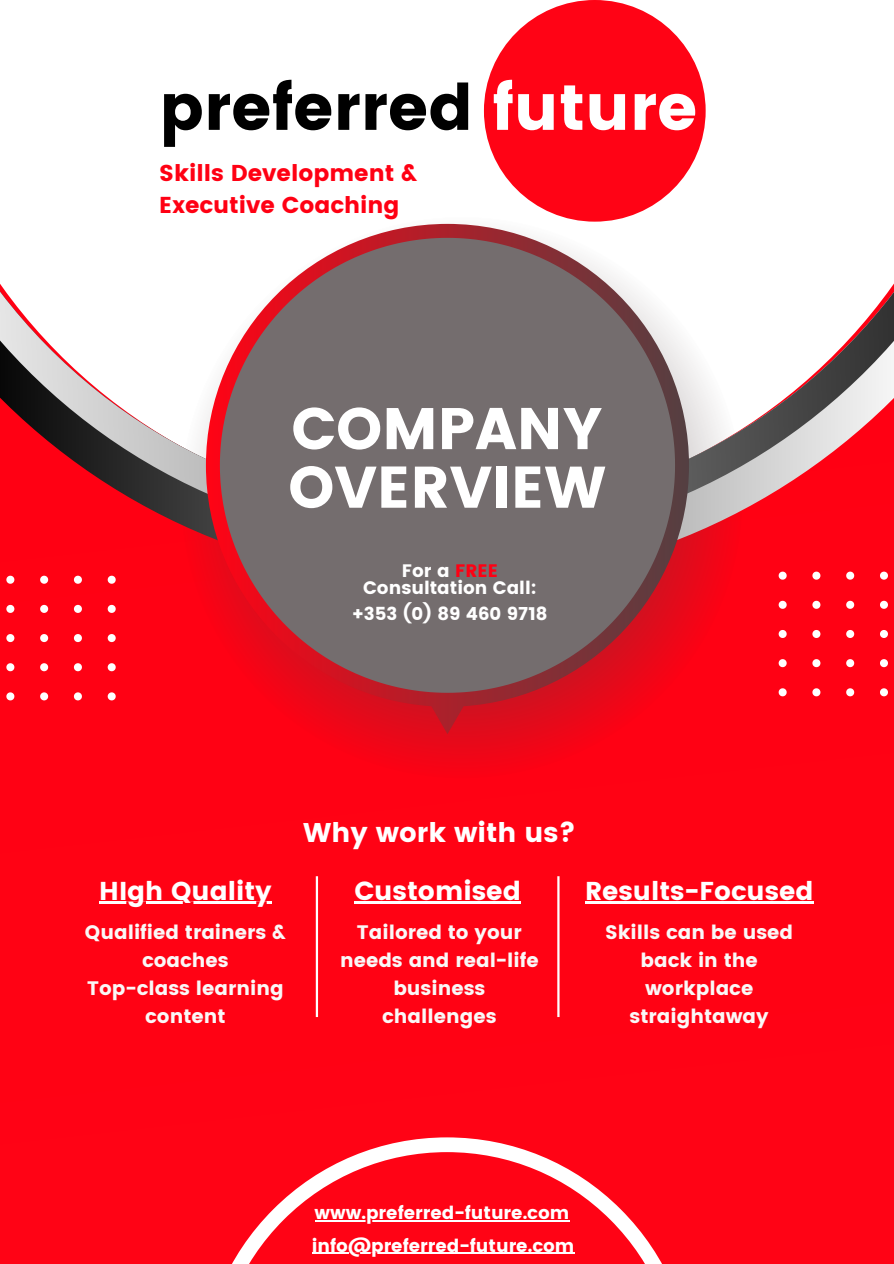
<style>
.page{position:relative;width:894px;height:1264px;background:#fff}
.page>*{position:absolute;margin:0;border:0;box-sizing:border-box;transform-origin:0 0}
.t1{font:63.9px "Poppins";color:#000}
.t2{font:58.5px/58.5px "Poppins";color:#fff}
.t3{font:27px "Poppins";color:#fff}
.t4{font:26.1px "Poppins";color:#fff}
.t5{font:25.8px "Poppins";color:#fff}
.t6{font:22.95px "Poppins";color:#ff0013}
.t7{font:19.5px/28.2px "Poppins";color:#faf8f7;text-align:center}
.t8{font:18px "Poppins";color:#fff}
.s1{color:#fff}
.s2{color:#ff0013}
</style>
<div class="page">
<div style="left:0;top:583px;width:893px;height:680px;background:#ff0214"></div>
<svg style="left:180px;top:216px;width:562px;height:562px;fill:#ff0215"></svg>
<svg style="left:0;top:544px;width:893px;height:39px;background:#fb0214"></svg>
<svg style="left:0;top:249px;width:893px;height:295px"></svg>
<svg style="left:206px;top:224px;width:482px;height:482px;background:#a92630"></svg>
<svg style="left:220px;top:238px;width:454px;height:454px"></svg>
<svg style="left:230px;top:248px;width:434px;height:434px;background:#836a6d"></svg>
<svg style="left:778px;top:571px;width:8px;height:8px"></svg>
<svg style="left:812px;top:571px;width:8px;height:8px"></svg>
<svg style="left:845px;top:571px;width:9px;height:8px"></svg>
<svg style="left:879px;top:571px;width:8px;height:8px"></svg>
<svg style="left:778px;top:600px;width:8px;height:9px"></svg>
<svg style="left:812px;top:600px;width:8px;height:9px"></svg>
<svg style="left:845px;top:600px;width:9px;height:9px"></svg>
<svg style="left:879px;top:600px;width:8px;height:9px"></svg>
<svg style="left:778px;top:630px;width:8px;height:8px"></svg>
<svg style="left:812px;top:630px;width:8px;height:8px"></svg>
<svg style="left:845px;top:630px;width:9px;height:8px"></svg>
<svg style="left:879px;top:630px;width:8px;height:8px"></svg>
<svg style="left:778px;top:659px;width:8px;height:8px"></svg>
<svg style="left:812px;top:659px;width:8px;height:8px"></svg>
<svg style="left:845px;top:659px;width:9px;height:8px"></svg>
<svg style="left:879px;top:659px;width:8px;height:8px"></svg>
<svg style="left:778px;top:688px;width:8px;height:8px"></svg>
<svg style="left:812px;top:688px;width:8px;height:8px"></svg>
<svg style="left:845px;top:688px;width:9px;height:8px"></svg>
<svg style="left:879px;top:688px;width:8px;height:8px"></svg>
<svg style="left:6px;top:575px;width:8px;height:8px"></svg>
<svg style="left:40px;top:575px;width:8px;height:8px"></svg>
<svg style="left:74px;top:575px;width:8px;height:8px"></svg>
<svg style="left:108px;top:575px;width:8px;height:8px"></svg>
<svg style="left:6px;top:605px;width:8px;height:8px"></svg>
<svg style="left:40px;top:605px;width:8px;height:8px"></svg>
<svg style="left:74px;top:605px;width:8px;height:8px"></svg>
<svg style="left:108px;top:605px;width:8px;height:8px"></svg>
<svg style="left:6px;top:634px;width:8px;height:8px"></svg>
<svg style="left:40px;top:634px;width:8px;height:8px"></svg>
<svg style="left:74px;top:634px;width:8px;height:8px"></svg>
<svg style="left:108px;top:634px;width:8px;height:8px"></svg>
<svg style="left:6px;top:663px;width:8px;height:8px"></svg>
<svg style="left:40px;top:663px;width:8px;height:8px"></svg>
<svg style="left:74px;top:663px;width:8px;height:8px"></svg>
<svg style="left:108px;top:663px;width:8px;height:8px"></svg>
<svg style="left:6px;top:692px;width:8px;height:8px"></svg>
<svg style="left:40px;top:692px;width:8px;height:8px"></svg>
<svg style="left:74px;top:692px;width:8px;height:8px"></svg>
<svg style="left:108px;top:692px;width:8px;height:8px"></svg>
<svg style="left:201px;top:1137px;width:491px;height:126px;background:#ff2332"></svg>
<hr style="left:316px;top:876px;width:2px;height:141px;background:#fff">
<hr style="left:557px;top:876px;width:2px;height:141px;background:#fff">
<hr style="left:99px;top:901px;width:172px;height:3px;background:#fff">
<hr style="left:585px;top:901px;width:228px;height:3px;background:#fff">
<hr style="left:354px;top:901px;width:167px;height:3px;background:#fff">
<hr style="left:314px;top:1220px;width:255px;height:1px;background:#fff">
<hr style="left:312px;top:1252px;width:262px;height:1px;background:#fff">
<div style="left:484px;top:0;width:221px;height:222px;background:#ff0315;border-radius:50%"></div>
<p class="t1" style="left:159px;top:70px;width:539px">preferred <span class="s1">future</span></p>
<p class="t6" style="left:159px;top:160px;width:259px">Skills Development &amp;</p>
<p class="t6" style="left:159px;top:191px;width:242px">Executive Coaching</p>
<p class="t2" style="left:288px;top:400px;width:319px">COMPANY<br>OVERVIEW</p>
<p class="t8" style="left:401px;top:560px;width:98px">For a <span class="s2">FREE</span></p>
<p class="t8" style="left:363px;top:577px;width:175px">Consultation Call:</p>
<p class="t8" style="left:352px;top:603px;width:197px">+353 (0) 89 460 9718</p>
<p class="t3" style="left:303px;top:817px;width:274px">Why work with us?</p>
<p class="t4" style="left:354px;top:875px;width:168px">Customised</p>
<p class="t5" style="left:99px;top:875px;width:174px">HIgh Quality</p>
<p class="t5" style="left:585px;top:875px;width:230px">Results-Focused</p>
<p class="t7" style="left:340px;top:917px;width:200px">Tailored to your needs and real-life business challenges</p>
<p class="t7" style="left:85px;top:917px;width:202px">Qualified trainers &amp; coaches</p>
<p class="t7" style="left:87px;top:974px;width:198px">Top-class learning content</p>
<p class="t7" style="left:605px;top:917px;width:189px">Skills can be used back in the workplace straightaway</p>
<p class="t8" style="left:314px;top:1202px;width:256px">www.preferred-future.com</p>
<p class="t8" style="left:312px;top:1234px;width:264px">info@preferred-future.com</p>
</div>
